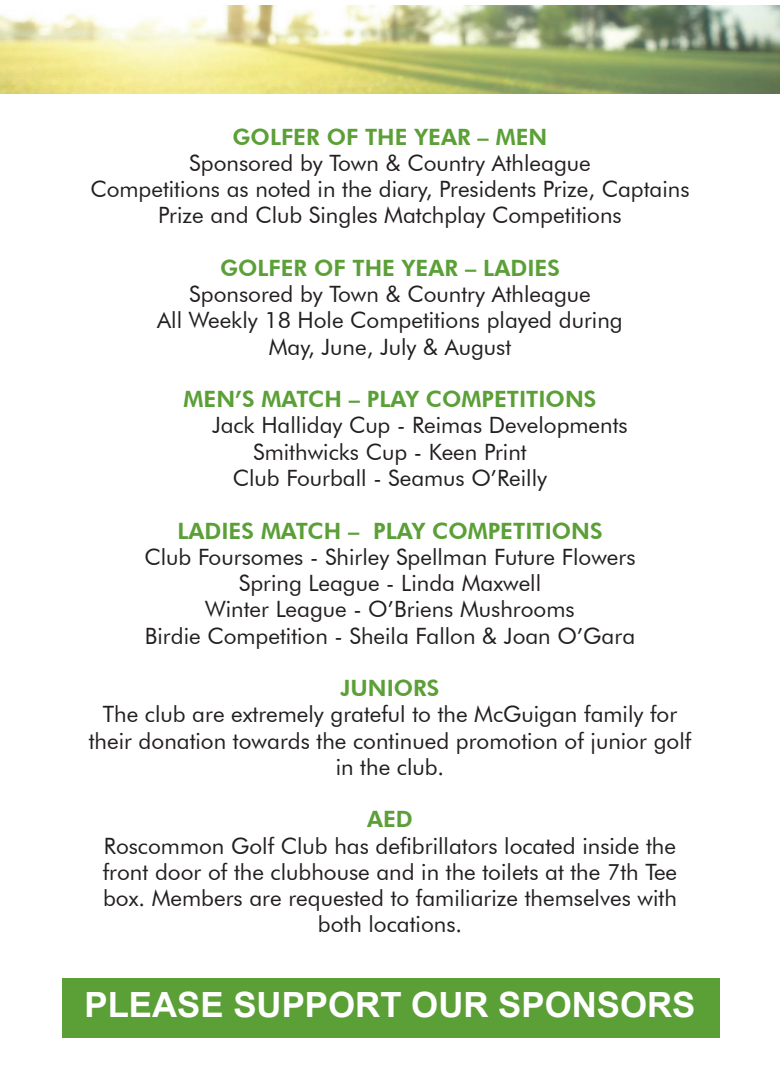
<style>
.page{position:relative;width:780px;height:1088px;background:#fff}
.page>*{position:absolute;margin:0;border:0;box-sizing:border-box;transform-origin:0 0}
.Paragraph_Style_1{font:700 34.75px "Arial";color:#fff}
.t1{font:22.5px/26.2px "Futura BT";color:#231f20;text-align:center}
.SUB_HEADING{font:800 22.5px "Futura BT";color:#5b9f37}
</style>
<div class="page">
<img style="left:0;top:5px;width:780px;height:89px">
<div style="left:62px;top:978px;width:657px;height:60px;background:#5b9f37"></div>
<p class="SUB_HEADING" style="left:232px;top:123px;width:316px">GOLFER OF THE YEAR – MEN</p>
<p class="t1" style="left:189px;top:150px;width:403px">Sponsored by Town &amp; Country Athleague</p>
<p class="t1" style="left:90px;top:176px;width:600px">Competitions as noted in the diary, Presidents Prize, Captains<br>Prize and Club Singles Matchplay Competitions</p>
<p class="SUB_HEADING" style="left:220px;top:254px;width:341px">GOLFER OF THE YEAR – LADIES</p>
<p class="t1" style="left:189px;top:281px;width:403px">Sponsored by Town &amp; Country Athleague</p>
<p class="t1" style="left:157px;top:307px;width:467px">All Weekly 18 Hole Competitions played during</p>
<p class="t1" style="left:269px;top:333px;width:244px">May, June, July &amp; August</p>
<p class="SUB_HEADING" style="left:183px;top:385px;width:414px">MEN’S MATCH – PLAY COMPETITIONS</p>
<p class="t1" style="left:212px;top:412px;width:417px">Jack Halliday Cup - Reimas Developments</p>
<p class="t1" style="left:253px;top:438px;width:275px">Smithwicks Cup - Keen Print</p>
<p class="t1" style="left:233px;top:465px;width:316px">Club Fourball - Seamus O’Reilly</p>
<p class="SUB_HEADING" style="left:177px;top:517px;width:427px">LADIES MATCH – PLAY COMPETITIONS</p>
<p class="t1" style="left:144px;top:543px;width:492px">Club Foursomes - Shirley Spellman Future Flowers</p>
<p class="t1" style="left:239px;top:570px;width:304px">Spring League - Linda Maxwell</p>
<p class="t1" style="left:205px;top:596px;width:371px">Winter League - O’Briens Mushrooms</p>
<p class="t1" style="left:145px;top:622px;width:492px">Birdie Competition - Sheila Fallon &amp; Joan O’Gara</p>
<p class="SUB_HEADING" style="left:340px;top:674px;width:100px">JUNIORS</p>
<p class="t1" style="left:89px;top:701px;width:604px">The club are extremely grateful to the McGuigan family for their donation towards the continued promotion of junior golf in the club.</p>
<p class="SUB_HEADING" style="left:367px;top:805px;width:47px">AED</p>
<p class="t1" style="left:103px;top:832px;width:576px">Roscommon Golf Club has defibrillators located inside the front door of the clubhouse and in the toilets at the 7th Tee box. Members are requested to familiarize themselves with both locations.</p>
<p class="Paragraph_Style_1" style="left:84px;top:982px;width:612px">PLEASE SUPPORT OUR SPONSORS</p>
</div>
